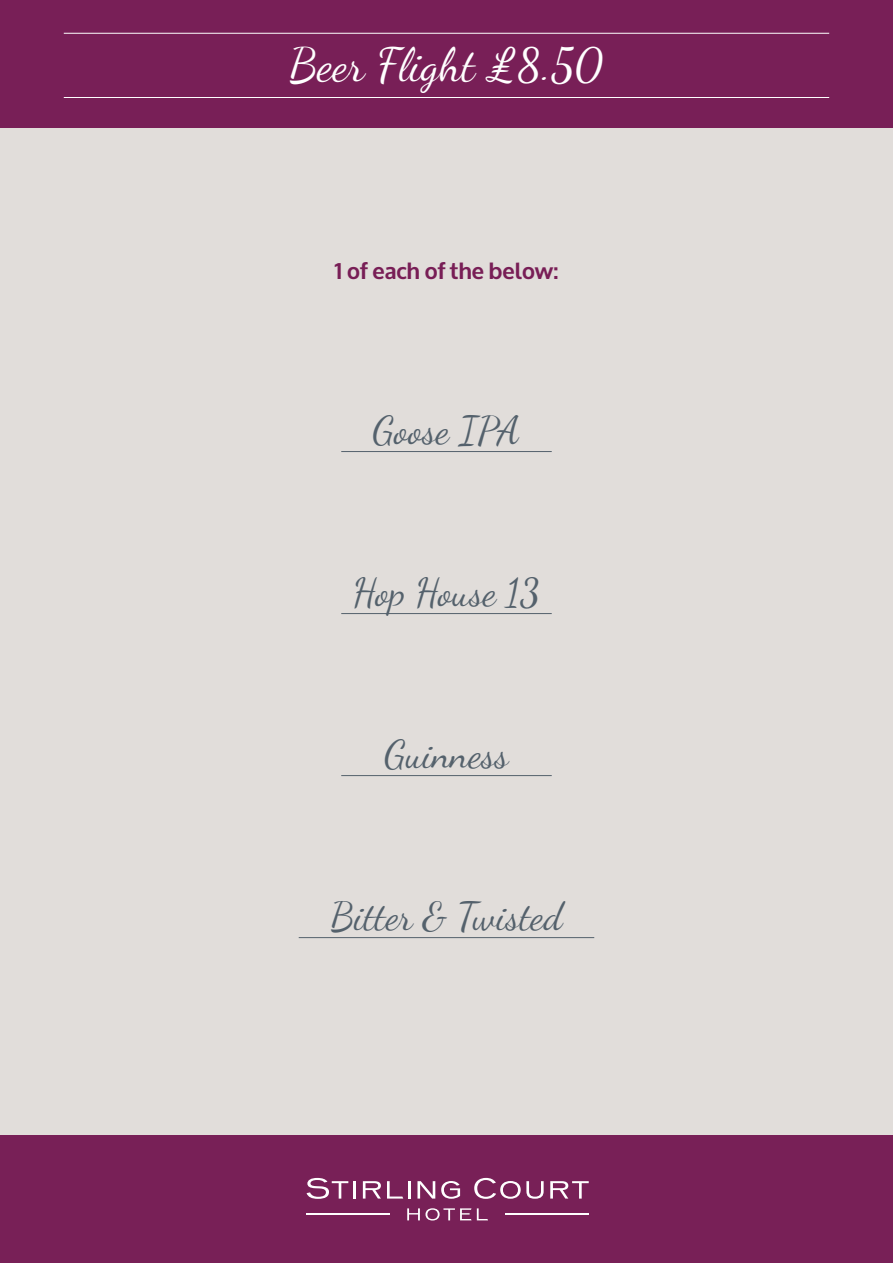
<style>
.page{position:relative;width:893px;height:1263px;background:#fff}
.page>*{position:absolute;margin:0;border:0;box-sizing:border-box;transform-origin:0 0}
.t1{font:46.5px "Dancing Script";color:#fff}
.t2{font:39px "Dancing Script";color:#54616c}
.t3{font:700 22.5px "Oxygen";color:#781e56}
</style>
<div class="page">
<div style="left:0;top:128px;width:893px;height:1007px;background:#e1ddda"></div>
<div style="left:0;top:0;width:893px;height:128px;background:#781f57"></div>
<div style="left:0;top:1135px;width:893px;height:128px;background:#782057"></div>
<hr style="left:64px;top:33px;width:765px;height:1px;background:#fff">
<hr style="left:64px;top:97px;width:765px;height:1px;background:#fff">
<svg style="left:307px;top:1178px;width:41px;height:21px"></svg>
<svg style="left:354px;top:1181px;width:2px;height:17px"></svg>
<svg style="left:363px;top:1181px;width:18px;height:17px"></svg>
<svg style="left:387px;top:1181px;width:16px;height:17px"></svg>
<hr style="left:408px;top:1181px;width:3px;height:17px;background:#fff">
<svg style="left:417px;top:1181px;width:18px;height:17px"></svg>
<svg style="left:441px;top:1181px;width:19px;height:18px"></svg>
<svg style="left:474px;top:1178px;width:70px;height:21px"></svg>
<svg style="left:550px;top:1181px;width:39px;height:17px"></svg>
<svg style="left:407px;top:1208px;width:81px;height:12px"></svg>
<hr style="left:506px;top:1213px;width:83px;height:1px;background:#fff">
<hr style="left:306px;top:1213px;width:83px;height:1px;background:#fff">
<hr style="left:341px;top:451px;width:211px;height:1px;background:#54616c">
<hr style="left:341px;top:613px;width:211px;height:1px;background:#54616c">
<hr style="left:341px;top:775px;width:211px;height:1px;background:#54616c">
<hr style="left:299px;top:937px;width:295px;height:1px;background:#54616c">
<p class="t1" style="left:289px;top:37px;width:316px">Beer Flight £8.50</p>
<p class="t3" style="left:335px;top:257px;width:225px">1 of each of the below:</p>
<p class="t2" style="left:373px;top:407px;width:149px">Goose IPA</p>
<p class="t2" style="left:352px;top:569px;width:190px">Hop House 13</p>
<p class="t2" style="left:384px;top:731px;width:126px">Guinness</p>
<p class="t2" style="left:331px;top:893px;width:233px">Bitter &amp; Twisted</p>
</div>
